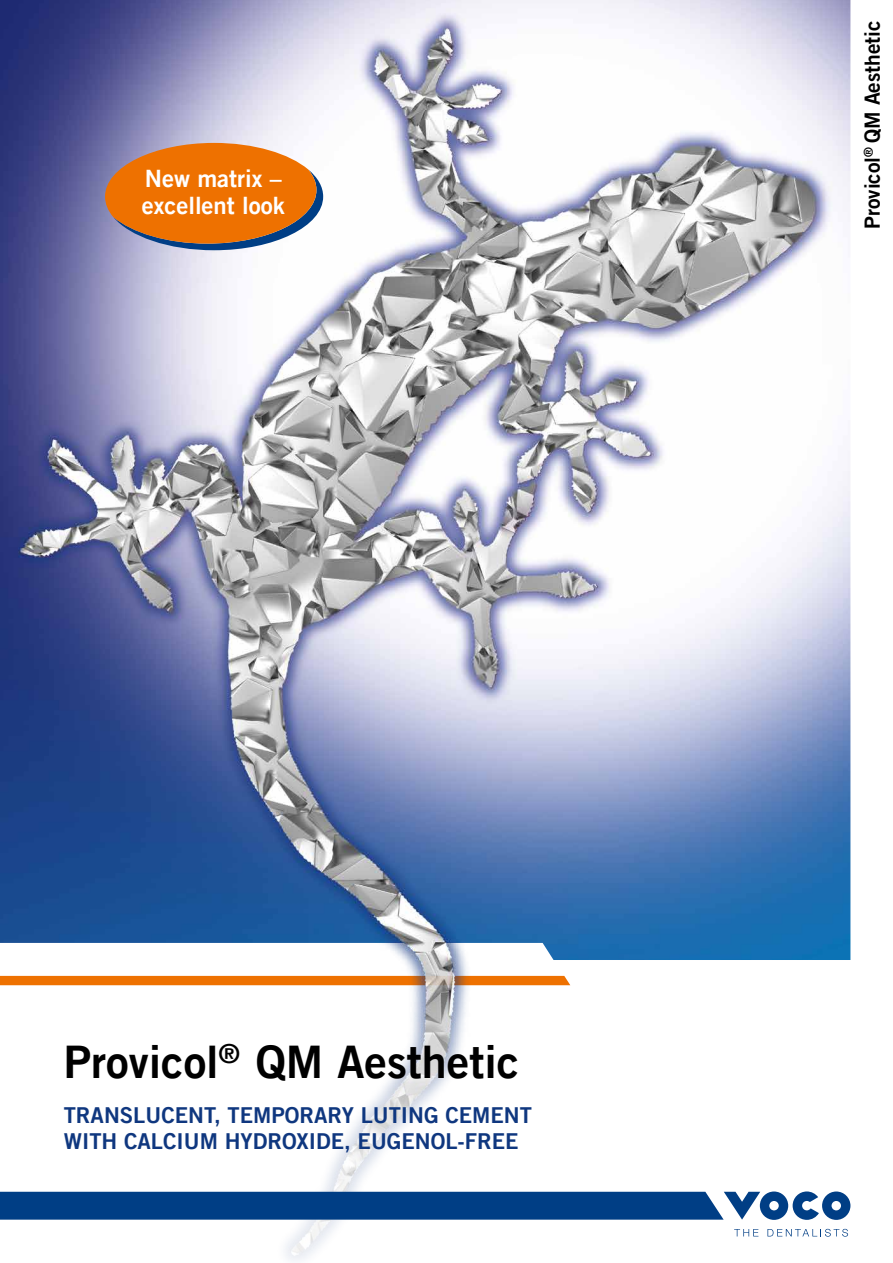
<style>
.page{position:relative;width:893px;height:1263px;background:#fff}
.page>*{position:absolute;margin:0;border:0;box-sizing:border-box;transform-origin:0 0}
.t1{font:45px "Trade Gothic LT Com Bd 2";color:#000}
.t2{font:24px/27.2px "Trade Gothic LT Com Bd 2";color:#fff}
.t3{font:21.9px/26.4px "Trade Gothic LT Com Bd 2";color:#0f377f}
.t4{font:21px "Trade Gothic LT Com Bd 2";color:#000}
</style>
<div class="page">
<img style="left:0;top:0;width:850px;height:943px">
<img style="left:0;top:943px;width:850px;height:318px">
<svg style="left:105px;top:143px;width:218px;height:107px;background:#d68038"></svg>
<svg style="left:0;top:1191px;width:850px;height:29px;background:#1b5392"></svg>
<svg style="left:734px;top:1229px;width:24px;height:7px"></svg>
<svg style="left:767px;top:1229px;width:81px;height:7px"></svg>
<p class="t2" style="left:142px;top:164px;width:145px">NEW MATRIX –<br>EXCELLENT LOOK</p>
<h1 class="t1" style="left:64px;top:1034px;width:457px">PROVICOL<sup>®</sup> QM AESTHETIC</h1>
<p class="t3" style="left:64px;top:1102px;width:465px">TRANSLUCENT, TEMPORARY LUTING CEM ENT<br>WITH CALCIUM HYDROXIDE, EUGENOL-FREE</p>
<p class="t4" style="left:859px;top:229px;width:210px;rotate:-90deg">PROVICOL<sup>®</sup> QM AESTHETIC</p>
</div>
